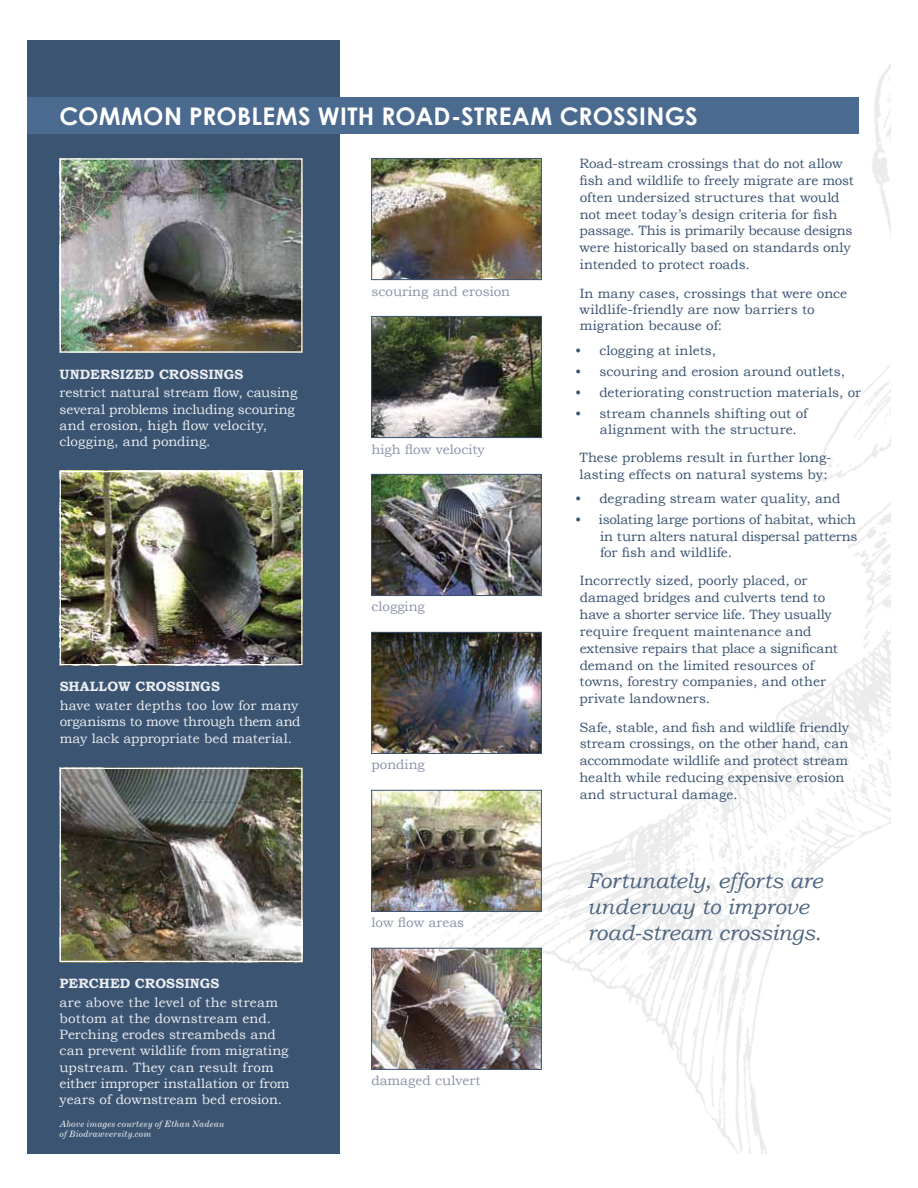
<style>
.page{position:relative;width:918px;height:1188px;background:#fff}
.page>*{position:absolute;margin:0;border:0;box-sizing:border-box;transform-origin:0 0}
.t1{font:700 24.3px "Century Gothic";letter-spacing:.01em;color:#fff}
.t2{font:italic 21.6px/26px "Bookman Old Style";letter-spacing:-.005em;color:#3b5472}
.t3{font:13.5px/16.8px "Bookman Old Style";color:#3b5472}
.t4{font:13.5px/16.2px "Bookman Old Style";color:#fff}
.t5{font:13.5px "Bookman Old Style";color:#8c94a9}
.t6{font:700 13.5px "Bookman Old Style";letter-spacing:.01em;color:#fff}
.t7{font:italic 8.7px/9.4px "Century Expanded";letter-spacing:.025em;color:#fff}
</style>
<div class="page">
<img style="left:27px;top:40px;width:864px;height:1114px">
<p class="t1" style="left:60px;top:101px;width:640px">COMMON PROBLEMS WITH ROAD-STREAM CROSSINGS</p>
<p class="t6" style="left:60px;top:366px;width:185px">UNDERSIZED CROSSINGS</p>
<p class="t4" style="left:60px;top:385px;width:239px">restrict natural stream flow, causing several problems including scouring and erosion, high flow velocity, clogging, and ponding.</p>
<p class="t6" style="left:60px;top:679px;width:162px">SHALLOW CROSSINGS</p>
<p class="t4" style="left:60px;top:697px;width:243px">have water depths too low for many organisms to move through them and may lack appropriate bed material.</p>
<p class="t6" style="left:60px;top:975px;width:161px">PERCHED CROSSINGS</p>
<p class="t4" style="left:60px;top:994px;width:232px">are above the level of the stream bottom at the downstream end.<br>Perching erodes streambeds and can prevent wildlife from migrating upstream. They can result from either improper installation or from years of downstream bed erosion.</p>
<p class="t7" style="left:60px;top:1120px;width:166px">Above images courtesy of Ethan Nadeau of Biodrawversity.com</p>
<p class="t5" style="left:371px;top:283px;width:140px">scouring and erosion</p>
<p class="t5" style="left:371px;top:441px;width:115px">high flow velocity</p>
<p class="t5" style="left:371px;top:599px;width:55px">clogging</p>
<p class="t5" style="left:371px;top:757px;width:55px">ponding</p>
<p class="t5" style="left:371px;top:915px;width:94px">low flow areas</p>
<p class="t5" style="left:371px;top:1073px;width:111px">damaged culvert</p>
<p class="t3" style="left:580px;top:155px;width:276px">Road-stream crossings that do not allow fish and wildlife to freely migrate are most often undersized structures that would not meet today’s design criteria for fish passage. This is primarily because designs were historically based on standards only intended to protect roads.</p>
<p class="t3" style="left:580px;top:285px;width:269px;line-height:16.2px">In many cases, crossings that were once wildlife-friendly are now barriers to migration because of:</p>
<p class="t3" style="left:575px;top:342px;width:142px">• clogging at inlets,</p>
<p class="t3" style="left:575px;top:363px;width:271px">• scouring and erosion around outlets,</p>
<p class="t3" style="left:575px;top:384px;width:288px">• deteriorating construction materials, or</p>
<p class="t3" style="left:600px;top:405px;width:209px;line-height:16.2px;text-indent:-25px">• stream channels shifting out of alignment with the structure.</p>
<p class="t3" style="left:579px;top:450px;width:254px;line-height:16.2px">These problems result in further long&shy;lasting effects on natural systems by:</p>
<p class="t3" style="left:575px;top:490px;width:267px">• degrading stream water quality, and</p>
<p class="t3" style="left:600px;top:512px;width:259px;line-height:16.2px;text-align:justify;text-indent:-25px">• isolating large portions of habitat, which in turn alters natural dispersal patterns for fish and wildlife.</p>
<p class="t3" style="left:580px;top:572px;width:260px">Incorrectly sized, poorly placed, or damaged bridges and culverts tend to have a shorter service life. They usually require frequent maintenance and extensive repairs that place a significant demand on the limited resources of towns, forestry companies, and other private landowners.</p>
<p class="t3" style="left:580px;top:719px;width:271px">Safe, stable, and fish and wildlife friendly stream crossings, on the other hand, can accommodate wildlife and protect stream health while reducing expensive erosion and structural damage.</p>
<h2 class="t2" style="left:587px;top:868px;width:237px">Fortunately, efforts are underway to improve road-stream crossings.</h2>
</div>
